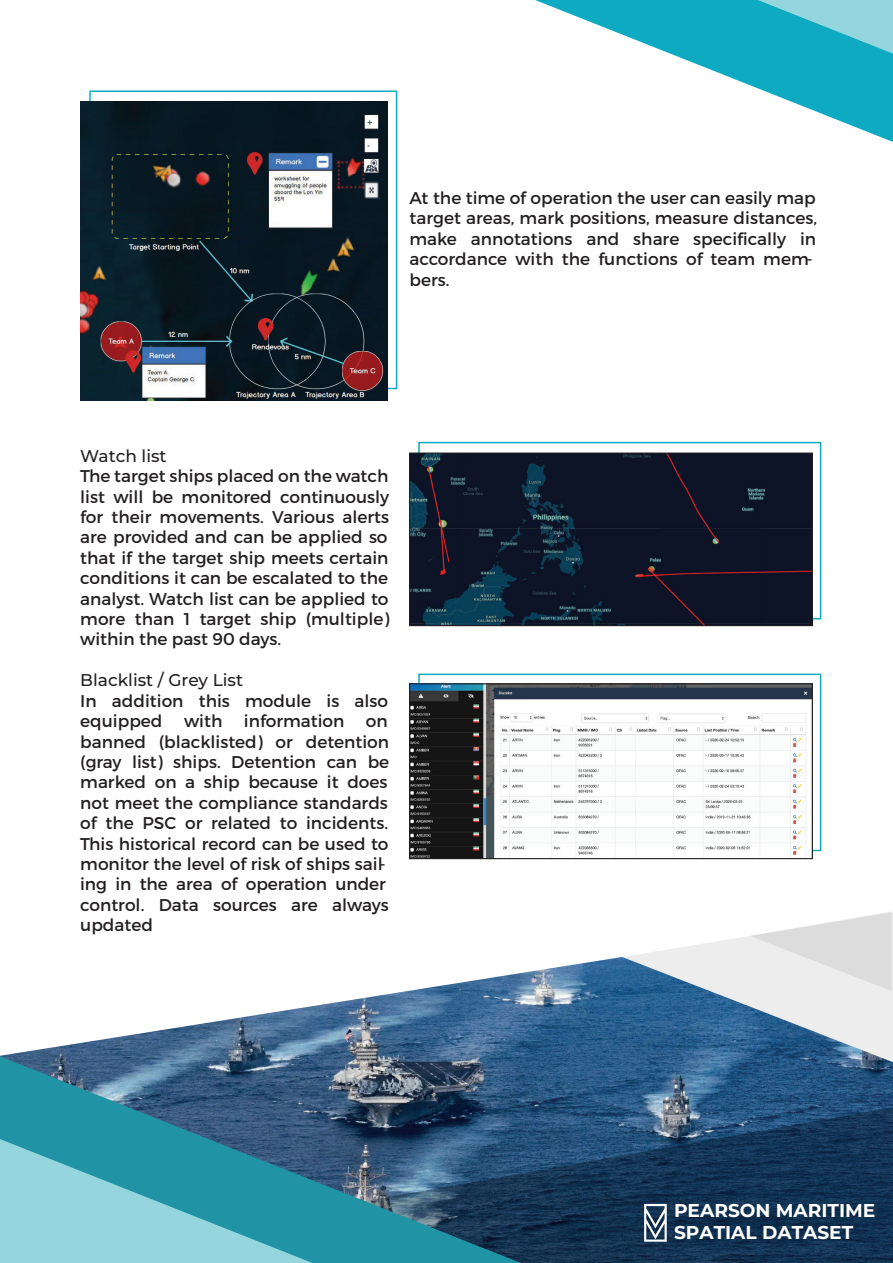
<style>
.page{position:relative;width:893px;height:1263px;background:#fff}
.page>*{position:absolute;margin:0;border:0;box-sizing:border-box;transform-origin:0 0}
.t1{font:700 18.6px/22.4px "Montserrat";color:#fff}
.t2{font:16.95px/20.4px "Montserrat";color:#231f20}
.t3{font:500 16.95px "Montserrat";color:#231f20}
</style>
<div class="page">
<img style="left:0;top:957px;width:893px;height:150px">
<svg style="left:521px;top:1107px;width:372px;height:156px;background:#183a5c"></svg>
<svg style="left:535px;top:0;width:358px;height:142px"></svg>
<svg style="left:0;top:1056px;width:521px;height:207px;background:#336783"></svg>
<svg style="left:758px;top:0;width:135px;height:54px;background:#51bfcf"></svg>
<svg style="left:0;top:1139px;width:312px;height:124px;background:#5cb1bf"></svg>
<svg style="left:622px;top:911px;width:271px;height:151px"></svg>
<div style="left:89px;top:90px;width:308px;height:299px;border:2px solid #0eaac2"></div>
<div style="left:418px;top:442px;width:403px;height:177px;border:2px solid #0eaac2"></div>
<div style="left:418px;top:674px;width:403px;height:177px;border:2px solid #0eaac2"></div>
<img style="left:80px;top:101px;width:307px;height:299px">
<img style="left:411px;top:685px;width:400px;height:172px">
<img style="left:411px;top:454px;width:400px;height:170px">
<div style="left:409px;top:683px;width:404px;height:176px;border:1px solid #231f20"></div>
<div style="left:409px;top:452px;width:404px;height:174px;border:1px solid #231f20"></div>
<svg style="left:644px;top:1204px;width:23px;height:38px"></svg>
<p class="t2" style="left:410px;top:188px;width:409px">At the time of operation the user can easily map target areas, mark positions, measure distances, make annotations and share specifically in accordance with the functions of team mem&shy;bers.</p>
<p class="t3" style="left:80px;top:444px;width:88px">Watch list</p>
<p class="t2" style="left:80px;top:466px;width:310px;text-align:justify">The target ships placed on the watch list will be monitored continuously for their movements. Various alerts are provided and can be applied so that if the target ship meets certain conditions it can be escalated to the analyst. Watch list can be applied to more than 1 target ship (multiple) within the past 90 days.</p>
<p class="t3" style="left:80px;top:668px;width:164px">Blacklist / Grey List</p>
<p class="t2" style="left:80px;top:690px;width:309px">In addition this module is also equipped</p>
<p class="t2" style="left:184px;top:711px;width:40px">with</p>
<p class="t2" style="left:244px;top:711px;width:102px">information</p>
<p class="t2" style="left:80px;top:711px;width:310px;text-align:right">on<br>banned (blacklisted) or detention (gray list) ships. Detention can be marked on a ship because it does not meet the compliance standards of the PSC or related to incidents.<br>This historical record can be used to monitor the level of risk of ships sail&shy;u n d re</p>
<p class="t2" style="left:80px;top:874px;width:310px">ni g<br>control. Data sources are always updated</p>
<p class="t2" style="left:115px;top:874px;width:17px">ni</p>
<p class="t2" style="left:246px;top:874px;width:83px">o p oi tare n</p>
<p class="t2" style="left:140px;top:874px;width:99px">ht oaerae f</p>
<p class="t1" style="left:674px;top:1198px;width:203px">PEARSON MARITIME<br>SPATIAL DATASET</p>
</div>
